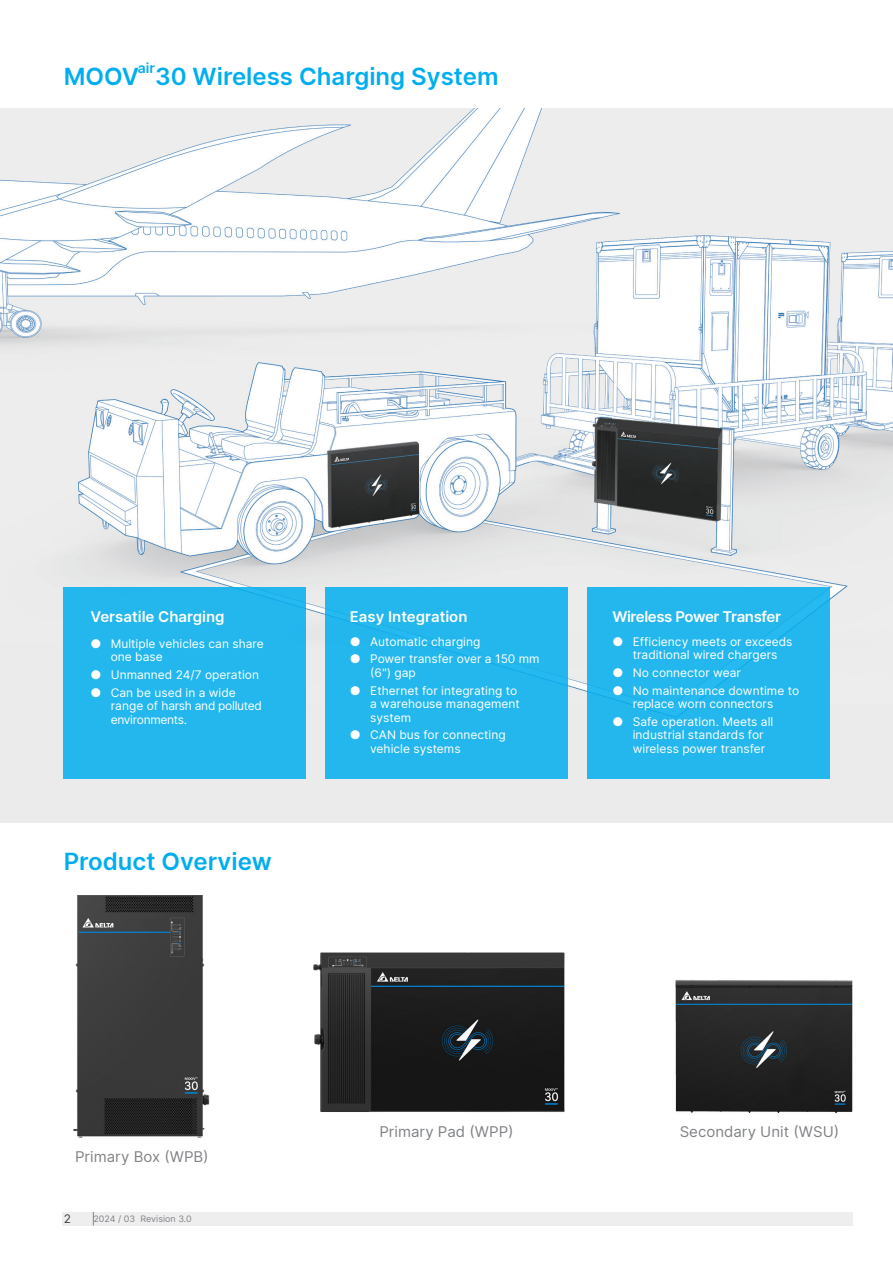
<style>
.page{position:relative;width:893px;height:1263px;background:#fff}
.page>*{position:absolute;margin:0;border:0;box-sizing:border-box;transform-origin:0 0}
.t1{font:600 24px "Delta Sans";color:#00aeef}
.內頁項目符號文字{font:15px "Delta Sans";color:#808285}
.t2{font:600 15px "Delta Sans";color:#fff}
.t3{font:600 15px "Delta Sans";letter-spacing:-.025em;color:#fff}
.t4{font:600 13.95px "Delta Sans";color:#00aeef}
.t5{font:12px/13.5px "Delta Sans";color:#fff}
.t6{font:12px/13.5px "Delta Sans";letter-spacing:-.025em;color:#fff}
.t7{font:12px "Delta Sans";color:#3e3e3f}
.t8{font:9px "Delta Sans";color:#808285}
</style>
<div class="page">
<div style="left:62px;top:1212px;width:791px;height:13px;background:#eeeeef"></div>
<svg style="left:93px;top:1212px;width:1px;height:13px"></svg>
<img style="left:0;top:108px;width:893px;height:715px">
<img style="left:73px;top:895px;width:780px;height:243px">
<div style="left:64px;top:587px;width:242px;height:191px;background:#23b7ee"></div>
<div style="left:587px;top:587px;width:242px;height:191px;background:#23b7ee"></div>
<div style="left:325px;top:587px;width:243px;height:191px;background:#23b7ee"></div>
<p class="t1" style="left:64px;top:58px;width:77px">MOOV</p>
<p class="t4" style="left:138px;top:57px;width:19px">air</p>
<p class="t1" style="left:155px;top:58px;width:345px">30 Wireless Charging System</p>
<p class="t2" style="left:90px;top:605px;width:136px">Versatile Charging</p>
<p class="t5" style="left:111px;top:636px;width:155px;text-indent:-20px">● Multiple vehicles can share one base</p>
<p class="t5" style="left:90px;top:667px;width:170px">● Unmanned 24/7 operation</p>
<p class="t6" style="left:111px;top:685px;width:153px;text-indent:-20px">● Can be used in a wide range of harsh and polluted environments.</p>
<p class="t1" style="left:64px;top:843px;width:210px">Product Overview</p>
<p class="t2" style="left:350px;top:605px;width:119px">Easy Integration</p>
<p class="t5" style="left:350px;top:634px;width:132px">● Automatic charging</p>
<p class="t5" style="left:370px;top:652px;width:171px;text-indent:-20px">● Power transfer over a 150 mm (6") gap</p>
<p class="t5" style="left:370px;top:683px;width:151px;text-indent:-20px">● Ethernet for integrating to a warehouse management system</p>
<p class="t5" style="left:370px;top:728px;width:137px;text-indent:-20px">● CAN bus for connecting vehicle systems</p>
<p class="t3" style="left:612px;top:605px;width:170px">Wireless Power Transfer</p>
<p class="t5" style="left:612px;top:634px;width:182px;text-align:center">● Efficiency meets or exceeds traditional wired chargers</p>
<p class="t5" style="left:612px;top:665px;width:130px">● No connector wear</p>
<p class="t5" style="left:612px;top:683px;width:188px;text-align:center">● No maintenance downtime to replace worn connectors</p>
<p class="t5" style="left:633px;top:714px;width:142px;text-indent:-20px">● Safe operation. Meets all industrial standards for wireless power transfer</p>
<p class="內頁項目符號文字" style="left:75px;top:1145px;width:135px">Primary Box (WPB)</p>
<p class="t7" style="left:64px;top:1210px;width:9px">2</p>
<p class="t8" style="left:94px;top:1212px;width:100px">2024 / 03 Revision 3.0</p>
<p class="內頁項目符號文字" style="left:379px;top:1120px;width:136px">Primary Pad (WPP)</p>
<p class="內頁項目符號文字" style="left:680px;top:1120px;width:161px">Secondary Unit (WSU)</p>
</div>
